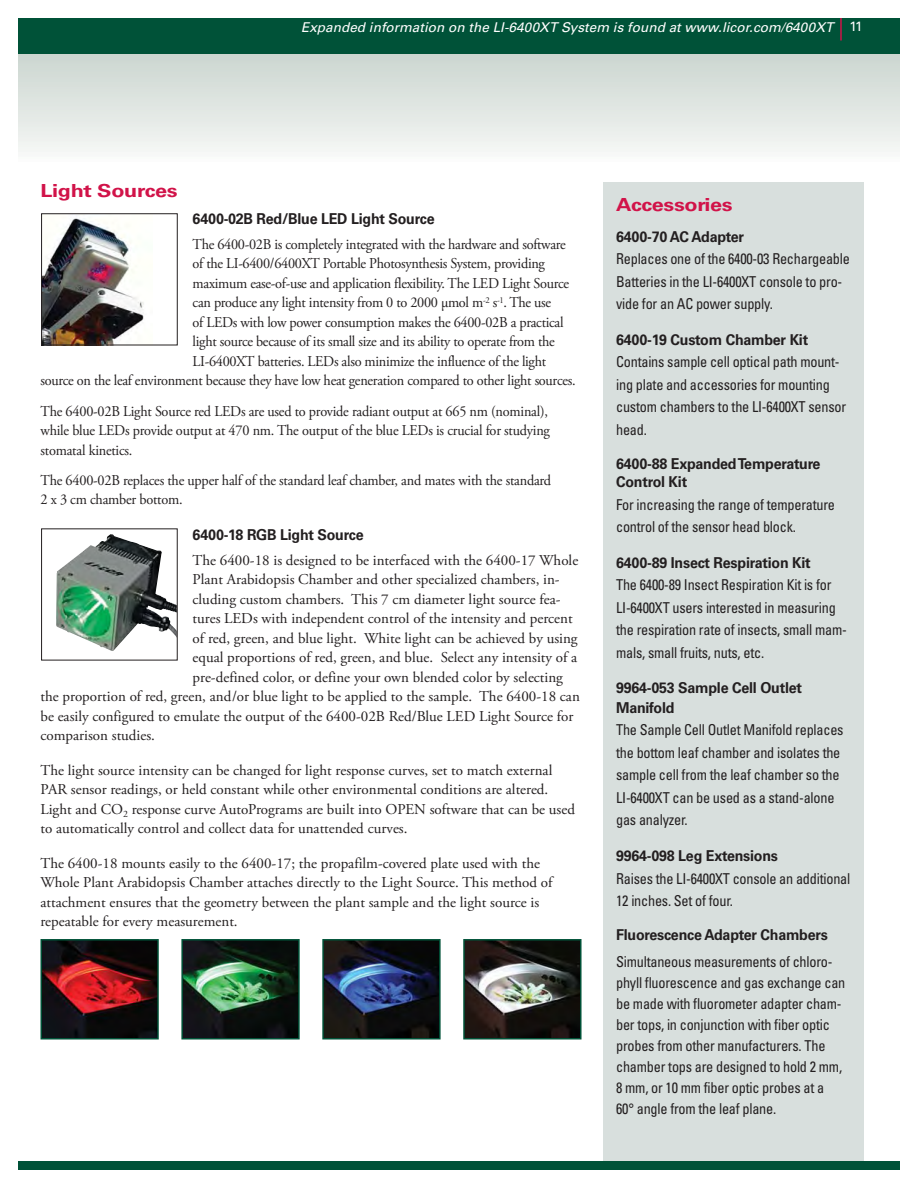
<style>
.page{position:relative;width:918px;height:1188px;background:#fff}
.page>*{position:absolute;margin:0;border:0;box-sizing:border-box;transform-origin:0 0}
.t1{font:700 18px "Univers";letter-spacing:-.015em;color:#d11349;scale:1.2 1}
.t2{font:15px/19.5px "Adobe Garamond Pro";color:#231f20}
.t3{font:condensed 15px/22.5px "Univers";letter-spacing:-.015em;color:#231f20;scale:.95 1}
.t4{font:15px "Adobe Garamond Pro";letter-spacing:-.02em;color:#231f20;scale:.95 1}
.t5{font:15px/19.5px "Adobe Garamond Pro";color:#231f20;scale:.95 1}
.t6{font:700 15px/18px "Univers";letter-spacing:-.015em;color:#231f20;scale:.95 1}
.t7{font:italic 13.5px "Univers";color:#fff}
.s1{font-family:"Univers LT Std";font-style:normal}
</style>
<div class="page">
<div style="left:604px;top:182px;width:260px;height:986px;background:#d8dfdd"></div>
<div style="left:18px;top:1161px;width:882px;height:9px;background:#005238"></div>
<div style="left:18px;top:54px;width:882px;height:108px;background:linear-gradient(to bottom,#cad5cf,#f8f9f8)"></div>
<div style="left:18px;top:18px;width:882px;height:36px;background:#005238"></div>
<hr style="left:840px;top:18px;width:2px;height:22px;background:#d11349">
<img style="left:43px;top:218px;width:101px;height:125px">
<div style="left:41px;top:213px;width:137px;height:132px;border:1px solid #231f20"></div>
<img style="left:56px;top:534px;width:120px;height:117px">
<div style="left:41px;top:528px;width:137px;height:132px;border:1px solid #231f20"></div>
<img style="left:43px;top:942px;width:113px;height:94px">
<div style="left:40px;top:939px;width:119px;height:100px;border:2px solid #005238"></div>
<img style="left:184px;top:942px;width:113px;height:94px">
<div style="left:181px;top:939px;width:119px;height:100px;border:2px solid #005238"></div>
<img style="left:325px;top:942px;width:113px;height:94px">
<div style="left:322px;top:939px;width:119px;height:100px;border:2px solid #005238"></div>
<img style="left:466px;top:942px;width:113px;height:94px">
<div style="left:463px;top:939px;width:119px;height:100px;border:2px solid #005238"></div>
<p class="t7" style="left:301px;top:22px;width:563px">Expanded information on the LI-6400XT System is found at www.licor.com/6400XT <span class="s1">11</span></p>
<p class="t1" style="left:41px;top:184px;width:116px">Light Sources</p>
<p class="t6" style="left:193px;top:211px;width:256px">6400-02B Red/Blue LED Light Source</p>
<p class="t4" style="left:193px;top:238px;width:394px">The 6400-02B is completely integrated with the hardware and software</p>
<p class="t4" style="left:193px;top:258px;width:372px">of the LI-6400/6400XT Portable Photosynthesis System, providing</p>
<p class="t4" style="left:193px;top:277px;width:398px">maximum ease-of-use and application flexibility. The LED Light Source</p>
<p class="t4" style="left:193px;top:297px;width:379px">can produce any light intensity from 0 to 2000 µmol m<sup>-2</sup> s<sup>-1</sup>. The use</p>
<p class="t4" style="left:193px;top:316px;width:392px">of LEDs with low power consumption makes the 6400-02B a practical</p>
<p class="t4" style="left:193px;top:336px;width:383px">light source because of its small size and its ability to operate from the</p>
<p class="t4" style="left:193px;top:355px;width:374px">LI-6400XT batteries. LEDs also minimize the influence of the light</p>
<p class="t4" style="left:41px;top:375px;width:565px">source on the leaf environment because they have low heat generation compared to other light sources.</p>
<p class="t5" style="left:41px;top:402px;width:538px">The 6400-02B Light Source red LEDs are used to provide radiant output at 665 nm (nominal), while blue LEDs provide output at 470 nm. The output of the blue LEDs is crucial for studying stomatal kinetics.</p>
<p class="t5" style="left:41px;top:472px;width:539px">The 6400-02B replaces the upper half of the standard leaf chamber, and mates with the standard<br>2 x 3 cm chamber bottom.</p>
<p class="t6" style="left:193px;top:527px;width:182px">6400-18 RGB Light Source</p>
<p class="t2" style="left:193px;top:552px;width:387px">The 6400-18 is designed to be interfaced with the 6400-17 Whole</p>
<p class="t2" style="left:193px;top:571px;width:369px">Plant Arabidopsis Chamber and other specialized chambers, in-</p>
<p class="t2" style="left:193px;top:591px;width:369px">cluding custom chambers. This 7 cm diameter light source fea-</p>
<p class="t2" style="left:193px;top:610px;width:382px">tures LEDs with independent control of the intensity and percent</p>
<p class="t2" style="left:193px;top:630px;width:387px">of red, green, and blue light. White light can be achieved by using</p>
<p class="t2" style="left:193px;top:649px;width:386px">equal proportions of red, green, and blue. Select any intensity of a</p>
<p class="t2" style="left:193px;top:669px;width:372px">pre-defined color, or define your own blended color by selecting</p>
<p class="t2" style="left:41px;top:688px;width:541px">the proportion of red, green, and/or blue light to be applied to the sample. The 6400-18 can</p>
<p class="t2" style="left:41px;top:708px;width:534px">be easily configured to emulate the output of the 6400-02B Red/Blue LED Light Source for</p>
<p class="t2" style="left:41px;top:727px;width:116px">comparison studies.</p>
<p class="t2" style="left:41px;top:762px;width:536px">The light source intensity can be changed for light response curves, set to match external PAR sensor readings, or held constant while other environmental conditions are altered.<br>Light and CO<sub>2</sub> response curve AutoPrograms are built into OPEN software that can be used to automatically control and collect data for unattended curves.</p>
<p class="t2" style="left:41px;top:855px;width:514px">The 6400-18 mounts easily to the 6400-17; the propafilm-covered plate used with the Whole Plant Arabidopsis Chamber attaches directly to the Light Source. This method of attachment ensures that the geometry between the plant sample and the light source is repeatable for every measurement.</p>
<p class="t1" style="left:616px;top:198px;width:99px">Accessories</p>
<p class="t6" style="left:616px;top:229px;width:136px">6400-70 AC Adapter</p>
<p class="t3" style="left:616px;top:249px;width:248px">Replaces one of the 6400-03 Rechargeable<br>Batteries in the LI-6400XT console to pro&shy;vide for an AC power supply.</p>
<p class="t6" style="left:616px;top:332px;width:204px">6400-19 Custom Chamber Kit</p>
<p class="t3" style="left:616px;top:352px;width:244px">Contains sample cell optical path mount&shy;ing plate and accessories for mounting custom chambers to the LI-6400XT sensor head.</p>
<p class="t6" style="left:616px;top:456px;width:217px">6400-88 Expanded Temperature<br>Control Kit</p>
<p class="t3" style="left:616px;top:494px;width:232px">For increasing the range of temperature control of the sensor head block.</p>
<p class="t6" style="left:616px;top:555px;width:206px">6400-89 Insect Respiration Kit</p>
<p class="t3" style="left:616px;top:575px;width:244px">The 6400-89 Insect Respiration Kit is for LI-6400XT users interested in measuring the respiration rate of insects, small mam&shy;mals, small fruits, nuts, etc.</p>
<p class="t6" style="left:616px;top:680px;width:197px;line-height:19.5px">9964-053 Sample Cell Outlet<br>Manifold</p>
<p class="t3" style="left:616px;top:720px;width:241px">The Sample Cell Outlet Manifold replaces the bottom leaf chamber and isolates the sample cell from the leaf chamber so the LI-6400XT can be used as a stand-alone gas analyzer.</p>
<p class="t6" style="left:616px;top:848px;width:172px">9964-098 Leg Extensions</p>
<p class="t3" style="left:616px;top:868px;width:248px">Raises the LI-6400XT console an additional<br>12 inches. Set of four.</p>
<p class="t6" style="left:616px;top:927px;width:224px">Fluorescence Adapter Chambers</p>
<p class="t3" style="left:616px;top:952px;width:243px;line-height:21px">Simultaneous measurements of chloro&shy;phyll fluorescence and gas exchange can be made with fluorometer adapter cham&shy;ber tops, in conjunction with fiber optic probes from other manufacturers. The chamber tops are designed to hold 2 mm, 8 mm, or 10 mm fiber optic probes at a 60° angle from the leaf plane.</p>
</div>
